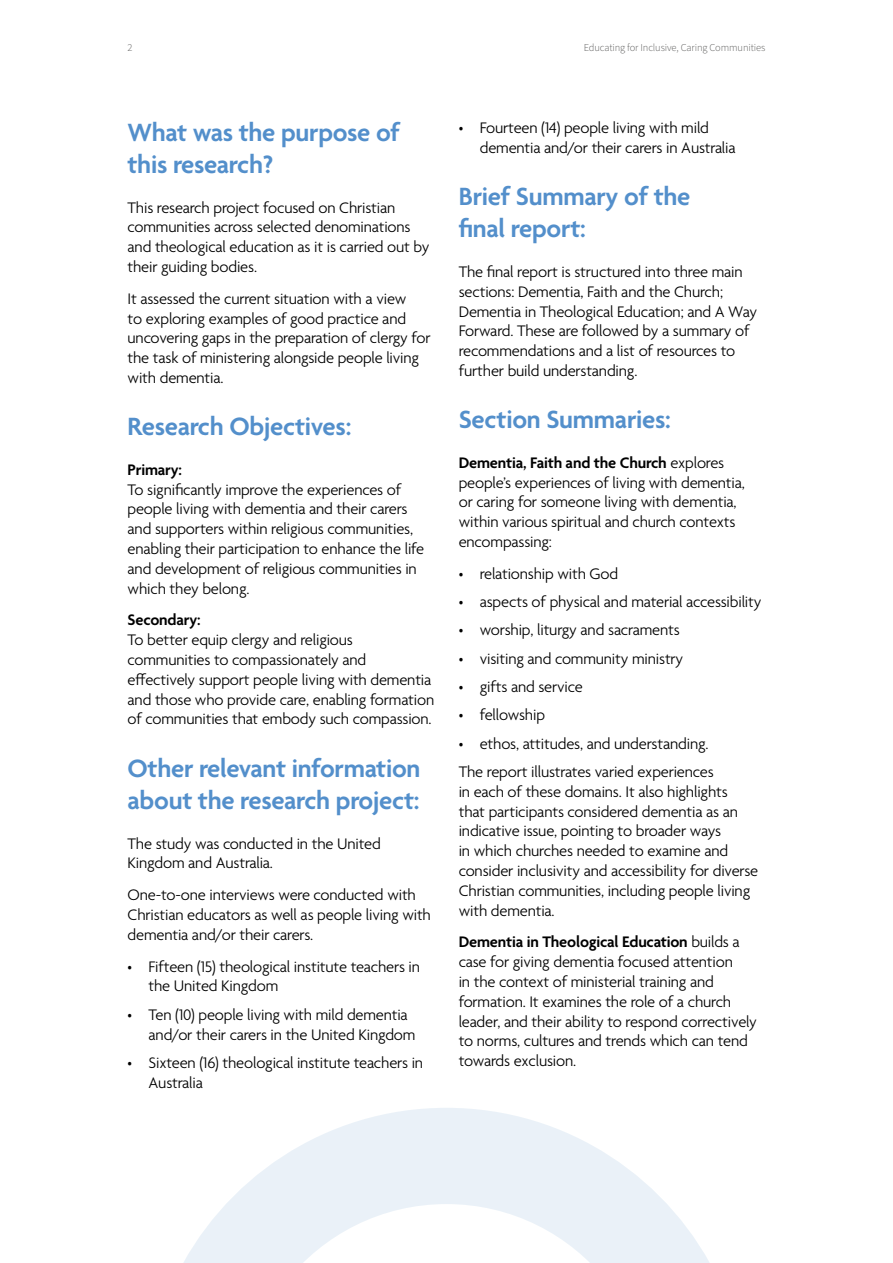
<style>
.page{position:relative;width:893px;height:1263px;background:#fff}
.page>*{position:absolute;margin:0;border:0;box-sizing:border-box;transform-origin:0 0}
.Section_titles{font:600 27px/32.4px "Agenda";letter-spacing:-.01em;color:#538fcb}
.Body_text{font:600 27px "Agenda";letter-spacing:-.01em;color:#538fcb}
.Body_text-2{font:300 16.5px/19.8px "Agenda";letter-spacing:-.01em;color:#000}
.Bullets{font:300 16.5px/19.8px "Agenda";letter-spacing:-.01em;color:#000}
.Body_text-3{font:600 16.5px "Agenda";letter-spacing:-.01em;color:#000}
.t1{font:300 10.5px "Source Sans Pro";letter-spacing:-.01em;color:#575756}
.s1{font-family:"Source Sans Pro"}
.s2{font-weight:600}
</style>
<div class="page">
<svg style="left:183px;top:1108px;width:527px;height:155px;fill:#eaf1f8"></svg>
<p class="t1" style="left:128px;top:41px;width:7px">2</p>
<p class="t1" style="left:584px;top:41px;width:183px">Educating for Inclusive, Caring Communities</p>
<h1 class="Section_titles" style="left:128px;top:117px;width:274px">What was the purpose of this research?</h1>
<p class="Body_text-2" style="left:128px;top:198px;width:304px">This research project focused on Christian communities across selected denominations and theological education as it is carried out by their guiding bodies.</p>
<p class="Body_text-2" style="left:128px;top:290px;width:305px">It assessed the current situation with a view<br>to exploring examples of good practice and uncovering gaps in the preparation of clergy for the task of ministering alongside people living with dementia.</p>
<p class="Body_text" style="left:128px;top:412px;width:225px">Research Objectives:</p>
<p class="Body_text-3" style="left:128px;top:461px;width:56px">Primary:</p>
<p class="Body_text-2" style="left:128px;top:480px;width:298px">To significantly improve the experiences of people living with dementia and their carers and supporters within religious communities, enabling their participation to enhance the life and development of religious communities in which they belong.</p>
<p class="Body_text-3" style="left:128px;top:611px;width:75px">Secondary:</p>
<p class="Body_text-2" style="left:128px;top:631px;width:308px">To better equip clergy and religious communities to compassionately and effectively support people living with dementia and those who provide care, enabling formation of communities that embody such compassion.</p>
<h1 class="Section_titles" style="left:128px;top:753px;width:294px">Other relevant information about the research project:</h1>
<p class="Body_text-2" style="left:128px;top:834px;width:255px">The study was conducted in the United<br>Kingdom and Australia.</p>
<p class="Body_text-2" style="left:128px;top:886px;width:305px">One-to-one interviews were conducted with<br>Christian educators as well as people living with dementia and/or their carers.</p>
<p class="Bullets" style="left:149px;top:957px;width:273px;text-indent:-21px"><span class="s1">•</span> Fifteen (15) theological institute teachers in the United Kingdom</p>
<p class="Bullets" style="left:149px;top:1005px;width:268px;text-indent:-21px"><span class="s1">•</span> Ten (10) people living with mild dementia and/or their carers in the United Kingdom</p>
<p class="Bullets" style="left:149px;top:1054px;width:276px;text-indent:-21px"><span class="s1">•</span> Sixteen (16) theological institute teachers in<br>Australia</p>
<p class="Bullets" style="left:480px;top:119px;width:257px;text-indent:-21px"><span class="s1">•</span> Fourteen (14) people living with mild dementia and/or their carers in Australia</p>
<h1 class="Section_titles" style="left:459px;top:182px;width:233px">Brief Summary of the</h1>
<h1 class="Section_titles" style="left:459px;top:214px;width:129px">final report:</h1>
<p class="Body_text-2" style="left:459px;top:263px;width:300px">The final report is structured into three main sections: Dementia, Faith and the Church; Dementia in Theological Education; and A Way Forward. These are followed by a summary of recommendations and a list of resources to further build understanding.</p>
<h1 class="Section_titles" style="left:459px;top:405px;width:214px">Section Summaries:</h1>
<p class="Body_text-2" style="left:459px;top:454px;width:288px"><span class="s2">Dementia, Faith and the Church</span> explores people’s experiences of living with dementia, or caring for someone living with dementia, within various spiritual and church contexts encompassing:</p>
<p class="Bullets" style="left:459px;top:565px;width:161px"><span class="s1">•</span> relationship with God</p>
<p class="Bullets" style="left:459px;top:593px;width:304px"><span class="s1">•</span> aspects of physical and material accessibility</p>
<p class="Bullets" style="left:459px;top:621px;width:222px"><span class="s1">•</span> worship, liturgy and sacraments</p>
<p class="Bullets" style="left:459px;top:650px;width:226px"><span class="s1">•</span> visiting and community ministry</p>
<p class="Bullets" style="left:459px;top:678px;width:126px"><span class="s1">•</span> gifts and service</p>
<p class="Bullets" style="left:459px;top:706px;width:88px"><span class="s1">•</span> fellowship</p>
<p class="Bullets" style="left:459px;top:734px;width:251px"><span class="s1">•</span> ethos, attitudes, and understanding.</p>
<p class="Body_text-2" style="left:459px;top:763px;width:301px">The report illustrates varied experiences<br>in each of these domains. It also highlights that participants considered dementia as an indicative issue, pointing to broader ways<br>in which churches needed to examine and consider inclusivity and accessibility for diverse Christian communities, including people living with dementia.</p>
<p class="Body_text-2" style="left:459px;top:933px;width:300px"><span class="s2">Dementia in Theological Education</span> builds a case for giving dementia focused attention<br>in the context of ministerial training and formation. It examines the role of a church leader, and their ability to respond correctively to norms, cultures and trends which can tend towards exclusion.</p>
</div>
